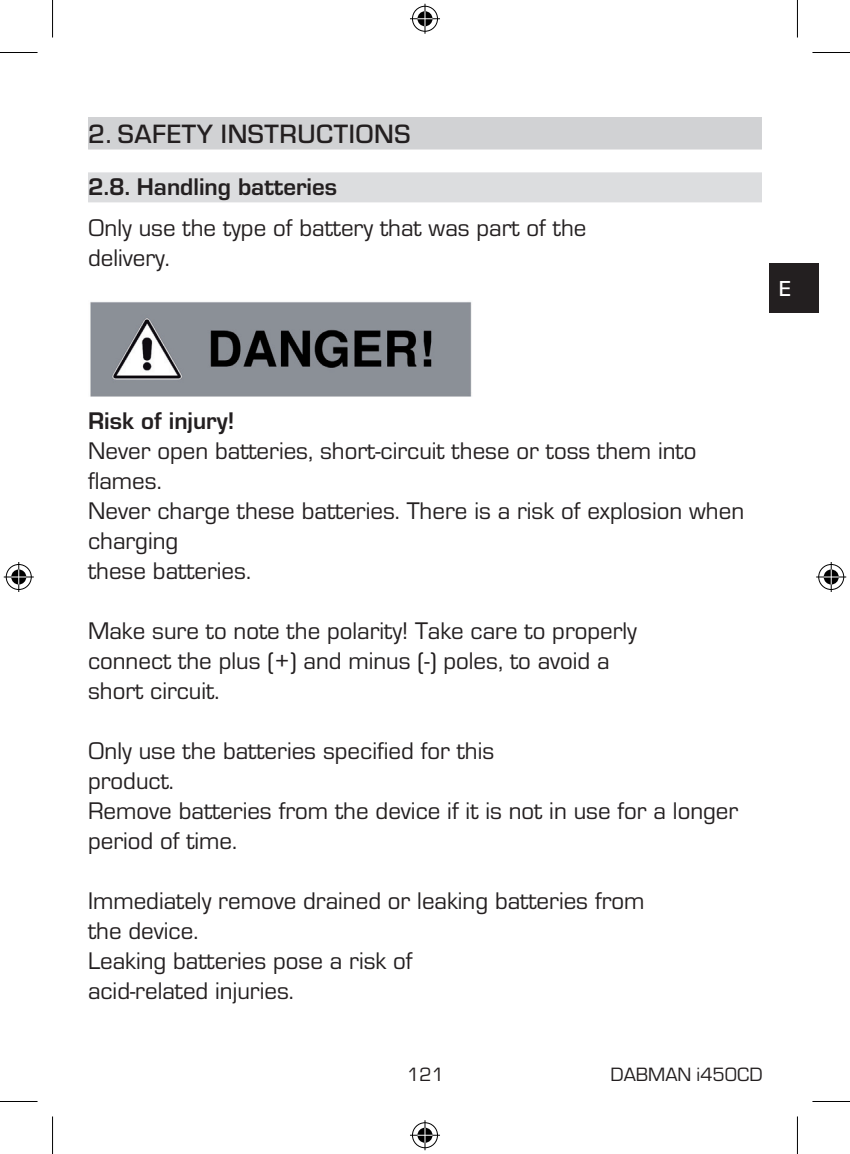
<style>
.page{position:relative;width:850px;height:1154px;background:#fff}
.page>*{position:absolute;margin:0;border:0;box-sizing:border-box;transform-origin:0 0}
.t1{font:500 27.5px "Eurostile OT";letter-spacing:.02em;color:#231f20}
.t2{font:25px/30px "Eurostile OT";color:#231f20}
.t3{font:700 25px "Eurostile OT";color:#231f20}
.t4{font:500 22.5px "Eurostile OT";color:#fff}
.t5{font:20px "Eurostile OT";color:#231f20}
</style>
<div class="page">
<div style="left:768px;top:263px;width:50px;height:50px;background:#231f20"></div>
<div style="left:88px;top:172px;width:673px;height:30px;background:#dcdddf"></div>
<img style="left:90px;top:301px;width:382px;height:96px">
<div style="left:88px;top:117px;width:673px;height:32px;background:#d1d2d4"></div>
<hr style="left:0;top:52px;width:38px;height:1px;background:#000">
<hr style="left:812px;top:52px;width:37px;height:1px;background:#000">
<hr style="left:0;top:1101px;width:38px;height:1px;background:#000">
<hr style="left:812px;top:1101px;width:37px;height:1px;background:#000">
<hr style="left:52px;top:0;width:1px;height:38px;background:#000">
<hr style="left:52px;top:1116px;width:1px;height:38px;background:#000">
<hr style="left:796px;top:0;width:1px;height:38px;background:#000">
<hr style="left:796px;top:1116px;width:1px;height:38px;background:#000">
<div style="left:410px;top:5px;width:29px;height:28px;border:3px solid #fff;border-radius:50%"></div>
<hr style="left:410px;top:17px;width:30px;height:3px;background:#fff">
<hr style="left:423px;top:4px;width:3px;height:30px;background:#fff">
<div style="left:415px;top:10px;width:19px;height:18px;border:3px solid #fff;border-radius:50%"></div>
<div style="left:412px;top:6px;width:25px;height:26px;border:1px solid #000;border-radius:50%"></div>
<hr style="left:410px;top:18px;width:30px;height:1px;background:#000">
<hr style="left:424px;top:4px;width:1px;height:30px;background:#000">
<svg style="left:417px;top:11px;width:15px;height:15px"></svg>
<div style="left:410px;top:1121px;width:29px;height:28px;border:3px solid #fff;border-radius:50%"></div>
<hr style="left:410px;top:1134px;width:30px;height:3px;background:#fff">
<hr style="left:423px;top:1120px;width:3px;height:30px;background:#fff">
<div style="left:415px;top:1126px;width:19px;height:18px;border:3px solid #fff;border-radius:50%"></div>
<div style="left:412px;top:1122px;width:25px;height:26px;border:1px solid #000;border-radius:50%"></div>
<hr style="left:410px;top:1135px;width:30px;height:1px;background:#000">
<hr style="left:424px;top:1120px;width:1px;height:30px;background:#000">
<svg style="left:417px;top:1128px;width:15px;height:15px"></svg>
<div style="left:5px;top:563px;width:28px;height:28px;border:3px solid #fff;border-radius:50%"></div>
<hr style="left:4px;top:575px;width:30px;height:3px;background:#fff">
<hr style="left:17px;top:562px;width:3px;height:30px;background:#fff">
<div style="left:10px;top:568px;width:18px;height:18px;border:3px solid #fff;border-radius:50%"></div>
<div style="left:6px;top:564px;width:26px;height:26px;border:1px solid #000;border-radius:50%"></div>
<hr style="left:4px;top:576px;width:30px;height:1px;background:#000">
<hr style="left:18px;top:562px;width:1px;height:30px;background:#000">
<svg style="left:11px;top:569px;width:15px;height:15px"></svg>
<div style="left:816px;top:563px;width:28px;height:28px;border:3px solid #fff;border-radius:50%"></div>
<hr style="left:815px;top:575px;width:30px;height:3px;background:#fff">
<hr style="left:829px;top:562px;width:3px;height:30px;background:#fff">
<div style="left:821px;top:568px;width:18px;height:18px;border:3px solid #fff;border-radius:50%"></div>
<div style="left:818px;top:564px;width:25px;height:26px;border:1px solid #000;border-radius:50%"></div>
<hr style="left:815px;top:576px;width:30px;height:1px;background:#000">
<hr style="left:830px;top:562px;width:1px;height:30px;background:#000">
<svg style="left:823px;top:569px;width:15px;height:15px"></svg>
<p class="t1" style="left:88px;top:118px;width:324px">2. SAFETY INSTRUCTIONS</p>
<p class="t3" style="left:88px;top:173px;width:250px">2.8. Handling batteries</p>
<p class="t2" style="left:88px;top:213px;width:499px">Only use the type of battery that was part of the delivery.</p>
<p class="t4" style="left:778px;top:276px;width:14px">E</p>
<p class="t3" style="left:88px;top:407px;width:148px">Risk of injury!</p>
<p class="t2" style="left:88px;top:436px;width:657px">Never open batteries, short-circuit these or toss them into flames.<br>Never charge these batteries. There is a risk of explosion when charging<br>these batteries.</p>
<p class="t2" style="left:88px;top:616px;width:550px">Make sure to note the polarity! Take care to properly connect the plus (+) and minus (-) poles, to avoid a short circuit.</p>
<p class="t2" style="left:88px;top:736px;width:651px">Only use the batteries specified for this<br>product.<br>Remove batteries from the device if it is not in use for a longer period of time.</p>
<p class="t2" style="left:88px;top:886px;width:557px">Immediately remove drained or leaking batteries from the device.<br>Leaking batteries pose a risk of<br>acid-related injuries.</p>
<p class="t5" style="left:407px;top:1063px;width:38px">121</p>
<p class="t5" style="left:610px;top:1063px;width:153px">DABMAN i450CD</p>
</div>
